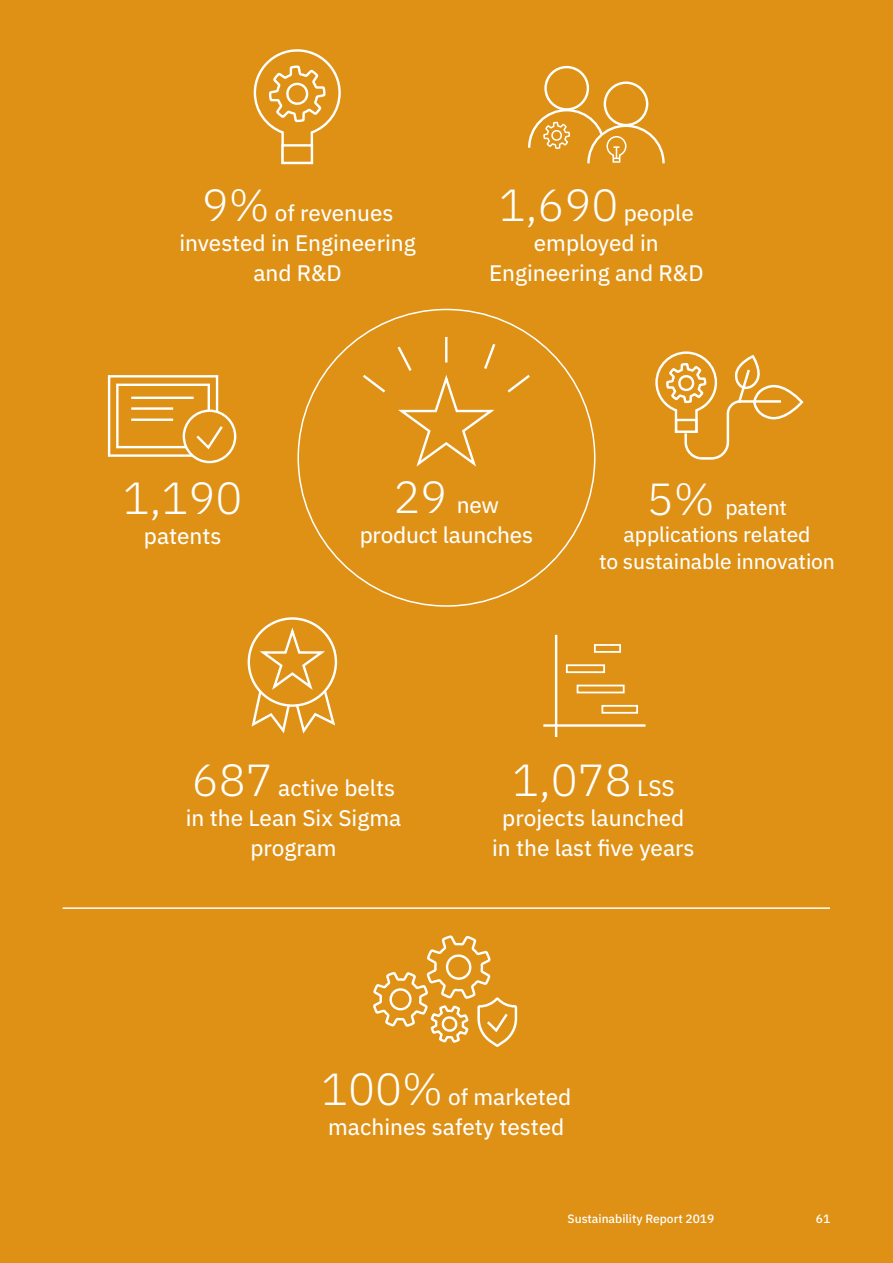
<style>
.page{position:relative;width:893px;height:1263px;background:#de9115}
.page>*{position:absolute;margin:0;border:0;box-sizing:border-box;transform-origin:0 0}
.t1{font:300 45px "IBM Plex Sans";color:#fff}
.t2{font:22.5px/30px "IBM Plex Sans Text";color:#fff;text-align:center}
.t3{font:21px/27px "IBM Plex Sans Text";letter-spacing:-.005em;color:#fff;text-align:center}
.t4{font:500 12px "IBM Plex Sans";color:#fff}
.s1{font-family:"IBM Plex Sans";font-weight:300;font-size:45px}
.s2{font-family:"IBM Plex Sans Text";font-weight:400;font-size:22.5px}
</style>
<div class="page">
<div style="left:108px;top:375px;width:110px;height:82px;background:#de9115;border:2px solid #fff"></div>
<div style="left:116px;top:384px;width:94px;height:64px;background:#de9115;border:2px solid #fff"></div>
<hr style="left:131px;top:397px;width:63px;height:2px;background:#fff">
<hr style="left:131px;top:407px;width:42px;height:3px;background:#fff">
<hr style="left:131px;top:418px;width:42px;height:3px;background:#fff">
<div style="left:184px;top:411px;width:51px;height:51px;background:#de9115;border-radius:50%"></div>
<div style="left:183px;top:409px;width:53px;height:54px;border:2px solid #fff;border-radius:50%"></div>
<svg style="left:253px;top:49px;width:88px;height:116px"></svg>
<hr style="left:445px;top:337px;width:2px;height:25px;background:#fff">
<svg style="left:507px;top:374px;width:23px;height:19px"></svg>
<svg style="left:363px;top:374px;width:23px;height:19px"></svg>
<svg style="left:397px;top:341px;width:99px;height:126px"></svg>
<svg style="left:250px;top:623px;width:87px;height:111px"></svg>
<svg style="left:373px;top:935px;width:144px;height:112px"></svg>
<svg style="left:196px;top:426px;width:27px;height:24px"></svg>
<svg style="left:655px;top:351px;width:149px;height:109px"></svg>
<div style="left:544px;top:66px;width:45px;height:45px;border:2px solid #fff;border-radius:50%"></div>
<div style="left:604px;top:81px;width:44px;height:45px;border:2px solid #fff;border-radius:50%"></div>
<svg style="left:528px;top:108px;width:137px;height:56px"></svg>
<hr style="left:63px;top:907px;width:767px;height:2px;background:#fff">
<hr style="left:555px;top:635px;width:2px;height:102px;background:#fff">
<hr style="left:543px;top:724px;width:102px;height:3px;background:#fff">
<div style="left:601px;top:705px;width:37px;height:9px;background:#de9115;border:2px solid #fff"></div>
<div style="left:594px;top:644px;width:27px;height:9px;background:#de9115;border:2px solid #fff"></div>
<svg style="left:577px;top:685px;width:48px;height:8px"></svg>
<div style="left:566px;top:664px;width:39px;height:9px;background:#de9115;border:2px solid #fff"></div>
<p class="t2" style="left:179px;top:196px;width:238px"><span class="s1">9%</span> of revenues invested in Engineering and R&amp;D</p>
<p class="t2" style="left:489px;top:196px;width:216px"><span class="s1">1,690</span> people employed in<br>Engineering and R&amp;D</p>
<h1 class="t1" style="left:123px;top:464px;width:121px">1,190</h1>
<p class="t2" style="left:144px;top:519px;width:79px">patents</p>
<p class="t2" style="left:360px;top:488px;width:175px"><span class="s1">29</span> new product launches</p>
<p class="t3" style="left:599px;top:492px;width:237px"><span class="s1">5%</span> patent applications related<br>to sustainable innovation</p>
<p class="t2" style="left:186px;top:771px;width:217px"><span class="s1">687</span> active belts in the Lean Six Sigma program</p>
<h1 class="t1" style="left:512px;top:747px;width:164px">1,078 <span class="s2">LSS</span></h1>
<p class="t2" style="left:492px;top:802px;width:204px">projects launched in the last five years</p>
<p class="t2" style="left:321px;top:1080px;width:252px"><span class="s1">100%</span> of marketed machines safety tested</p>
<p class="t4" style="left:567px;top:1209px;width:148px">Sustainability Report 2019</p>
<p class="t4" style="left:816px;top:1209px;width:16px">61</p>
</div>
